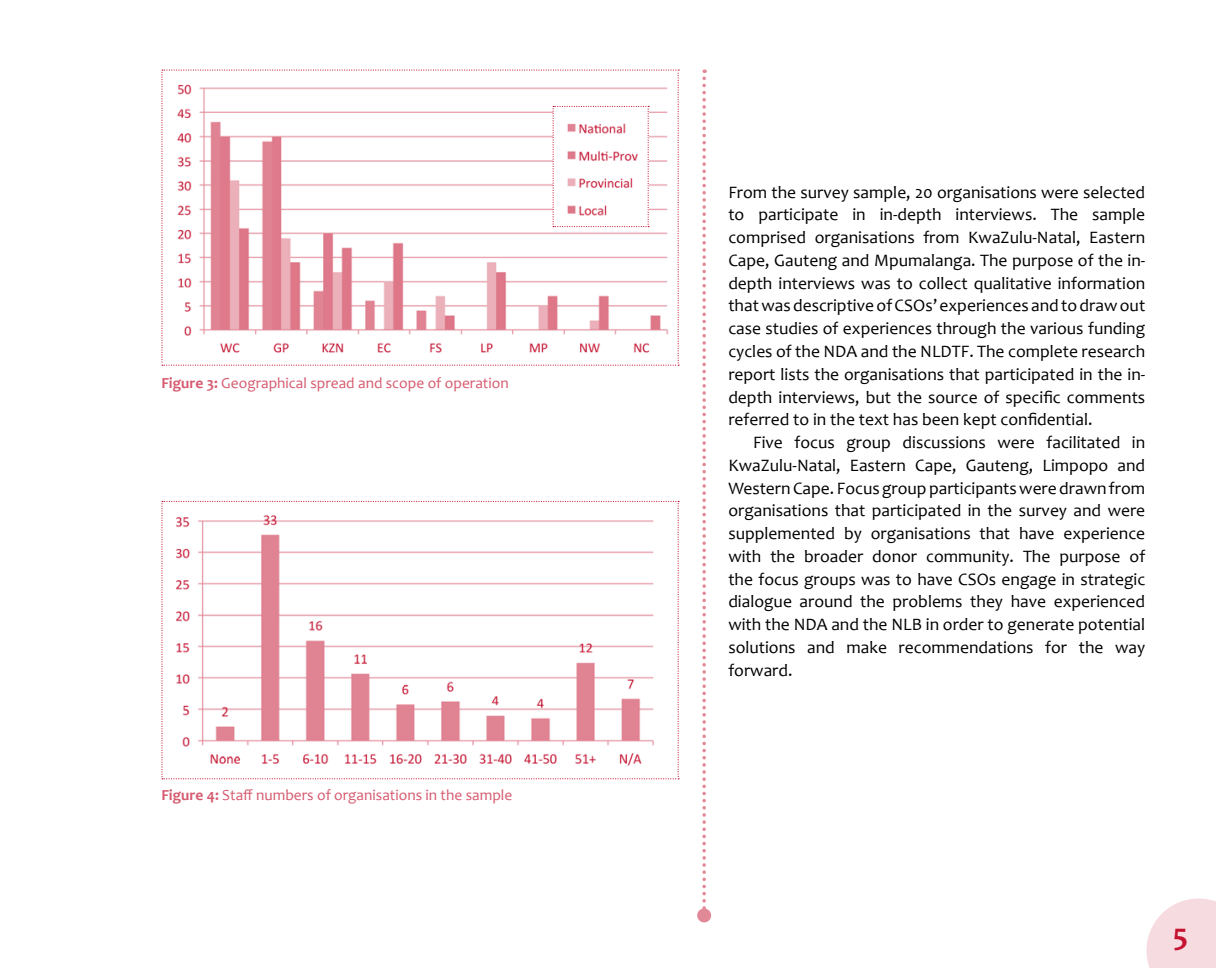
<style>
.page{position:relative;width:1216px;height:968px;background:#fff}
.page>*{position:absolute;margin:0;border:0;box-sizing:border-box;transform-origin:0 0}
.t1{font:700 31.5px "Candara";color:#c41230}
.t2{font:17.5px/22.8px "Candara";color:#000;text-align:justify}
.t3{font:15.4px "Candara";color:#d6596e}
.s1{font-weight:700}
</style>
<div class="page">
<svg style="left:1146px;top:898px;width:69px;height:69px"></svg>
<svg style="left:161px;top:501px;width:518px;height:278px"></svg>
<svg style="left:702px;top:69px;width:4px;height:839px"></svg>
<div style="left:697px;top:908px;width:14px;height:14px;background:#e28997;border-radius:50%"></div>
<svg style="left:161px;top:69px;width:518px;height:296px"></svg>
<p class="t3" style="left:161px;top:373px;width:349px"><span class="s1">Figure 3:</span> Geographical spread and scope of operation</p>
<p class="t3" style="left:161px;top:785px;width:352px"><span class="s1">Figure 4:</span> Staff numbers of organisations in the sample</p>
<p class="t2" style="left:728px;top:180px;width:418px">From the survey sample, 20 organisations were selected to participate in in-depth interviews. The sample comprised organisations from KwaZulu-Natal, Eastern Cape, Gauteng and Mpumalanga. The purpose of the in&shy;depth interviews was to collect qualitative information that was descriptive of CSOs’ experiences and to draw out case studies of experiences through the various funding cycles of the NDA and the NLDTF. The complete research report lists the organisations that participated in the in&shy;depth interviews, but the source of specific comments referred to in the text has been kept confidential.</p>
<p class="t2" style="left:728px;top:431px;width:418px;text-indent:25px">Five focus group discussions were facilitated in KwaZulu-Natal, Eastern Cape, Gauteng, Limpopo and Western Cape. Focus group participants were drawn from organisations that participated in the survey and were supplemented by organisations that have experience with the broader donor community. The purpose of the focus groups was to have CSOs engage in strategic dialogue around the problems they have experienced with the NDA and the NLB in order to generate potential solutions and make recommendations for the way forward.</p>
<h1 class="t1" style="left:1173px;top:914px;width:16px">5</h1>
</div>
